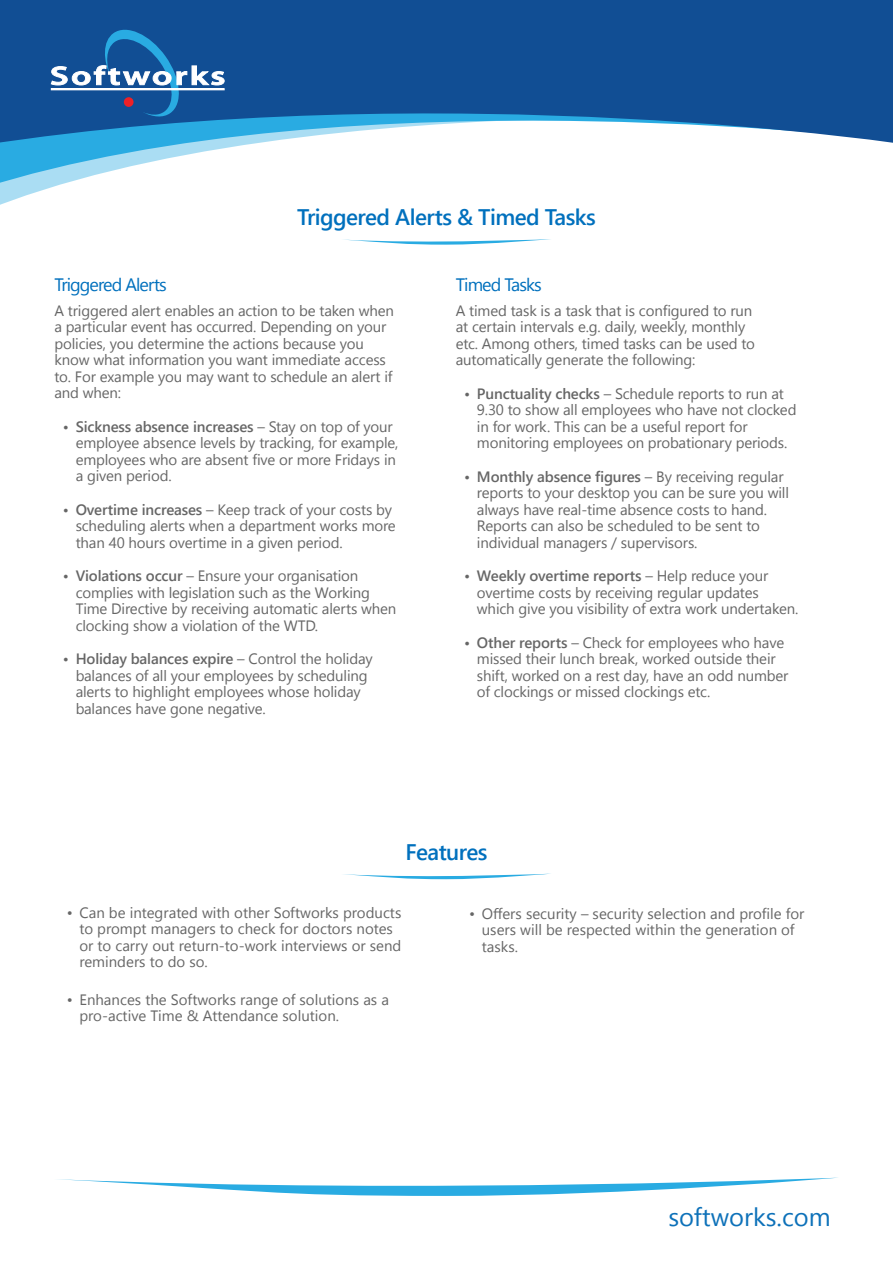
<style>
.page{position:relative;width:893px;height:1263px;background:#fff}
.page>*{position:absolute;margin:0;border:0;box-sizing:border-box;transform-origin:0 0}
.t1{font:25.5px "Segoe UI";color:#0d71b9}
.t2{font:600 22.5px "Segoe UI";letter-spacing:-.025em;color:#0070bd}
.t3{font:18px "Segoe UI";letter-spacing:-.05em;color:#0070bd}
.t4{font:15px/16.5px "Segoe UI";letter-spacing:-.01em;color:#666}
.s1{font-weight:600}
</style>
<div class="page">
<svg style="left:58px;top:1177px;width:780px;height:19px"></svg>
<svg style="left:343px;top:874px;width:204px;height:5px"></svg>
<svg style="left:0;top:0;width:893px;height:245px"></svg>
<svg style="left:51px;top:24px;width:174px;height:94px;background:#2d68a5"></svg>
<div style="left:124px;top:97px;width:10px;height:10px;background:#ee2026;border-radius:50%"></div>
<p class="t2" style="left:297px;top:199px;width:300px">Triggered Alerts &amp; Timed Tasks</p>
<p class="t3" style="left:54px;top:270px;width:114px">Triggered Alerts</p>
<p class="t4" style="left:54px;top:302px;width:341px">A triggered alert enables an action to be taken when a particular event has occurred. Depending on your policies, you determine the actions because you know what information you want immediate access to. For example you may want to schedule an alert if and when:</p>
<p class="t4" style="left:76px;top:418px;width:324px;text-indent:-13px"><span class="s1">• Sickness absence increases</span> – Stay on top of your employee absence levels by tracking, for example, employees who are absent five or more Fridays in a given period.</p>
<p class="t4" style="left:76px;top:501px;width:322px;text-indent:-13px"><span class="s1">• Overtime increases</span> – Keep track of your costs by scheduling alerts when a department works more than 40 hours overtime in a given period.</p>
<p class="t4" style="left:76px;top:567px;width:322px;text-indent:-13px"><span class="s1">• Violations occur</span> – Ensure your organisation complies with legislation such as the Working Time Directive by receiving automatic alerts when clocking show a violation of the WTD.</p>
<p class="t4" style="left:76px;top:650px;width:299px;text-indent:-13px"><span class="s1">• Holiday balances expire</span> – Control the holiday balances of all your employees by scheduling alerts to highlight employees whose holiday balances have gone negative.</p>
<p class="t3" style="left:456px;top:270px;width:88px">Timed Tasks</p>
<p class="t4" style="left:456px;top:302px;width:301px">A timed task is a task that is configured to run at certain intervals e.g. daily, weekly, monthly etc. Among others, timed tasks can be used to automatically generate the following:</p>
<p class="t4" style="left:477px;top:385px;width:321px;text-indent:-13px"><span class="s1">• Punctuality checks</span> – Schedule reports to run at 9.30 to show all employees who have not clocked in for work. This can be a useful report for monitoring employees on probationary periods.</p>
<p class="t4" style="left:477px;top:468px;width:313px;text-indent:-13px"><span class="s1">• Monthly absence figures</span> – By receiving regular reports to your desktop you can be sure you will always have real-time absence costs to hand.<br>Reports can also be scheduled to be sent to individual managers / supervisors.</p>
<p class="t4" style="left:477px;top:567px;width:323px;text-indent:-13px"><span class="s1">• Weekly overtime reports</span> – Help reduce your overtime costs by receiving regular updates which give you visibility of extra work undertaken.</p>
<p class="t4" style="left:477px;top:634px;width:313px;text-indent:-13px"><span class="s1">• Other reports</span> – Check for employees who have missed their lunch break, worked outside their shift, worked on a rest day, have an odd number of clockings or missed clockings etc.</p>
<p class="t2" style="left:405px;top:833px;width:84px">Features</p>
<p class="t4" style="left:79px;top:904px;width:324px;text-indent:-13px">• Can be integrated with other Softworks products to prompt managers to check for doctors notes or to carry out return-to-work interviews or send reminders to do so.</p>
<p class="t4" style="left:79px;top:991px;width:311px;text-indent:-13px">• Enhances the Softworks range of solutions as a pro-active Time &amp; Attendance solution.</p>
<p class="t4" style="left:482px;top:905px;width:324px;text-indent:-13px">• Offers security – security selection and profile for users will be respected within the generation of tasks.</p>
<p class="t1" style="left:668px;top:1197px;width:164px">softworks.com</p>
</div>
